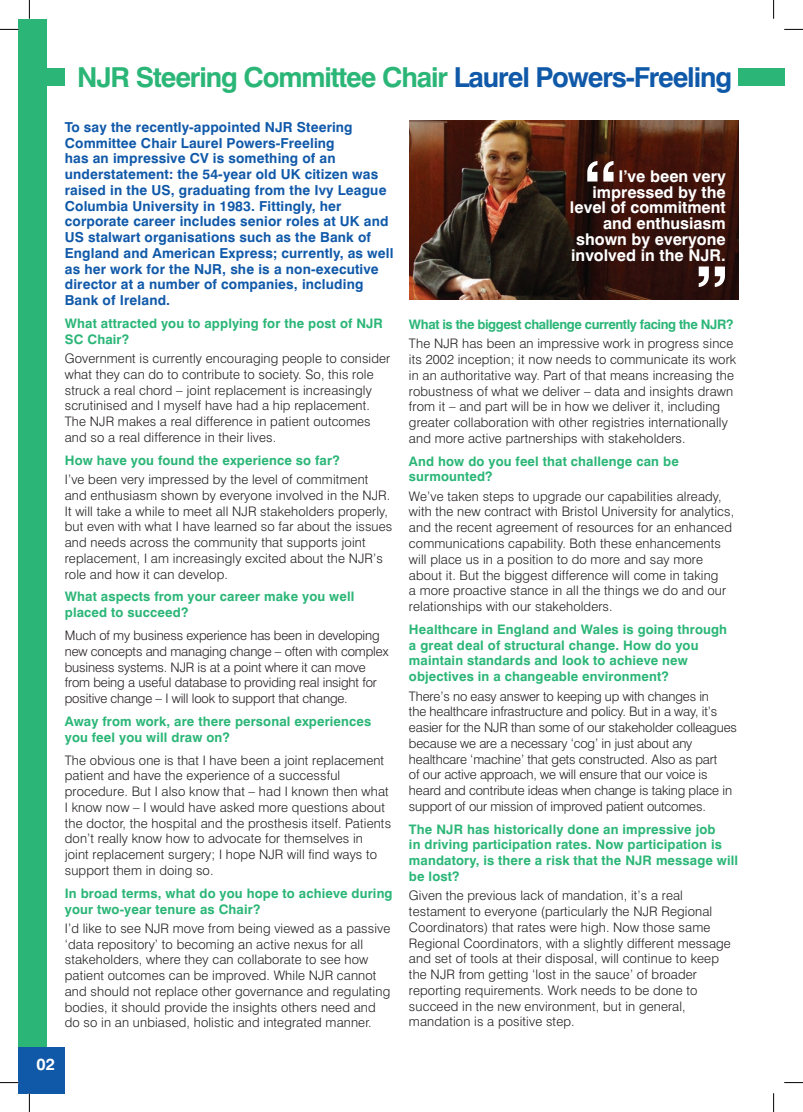
<style>
.page{position:relative;width:803px;height:1112px;background:#fff}
.page>*{position:absolute;margin:0;border:0;box-sizing:border-box;transform-origin:0 0}
.t1{font:700 74.75px "Swiss 721 BT";color:#fff}
.t2{font:700 27.5px "Swiss 721 BT";letter-spacing:-.04em;color:#2bb677}
.t3{font:700 16.25px/15.8px "Swiss 721 BT";color:#fff;text-align:right}
.t4{font:700 13.75px/15.8px "Swiss 721 BT";letter-spacing:.01em;color:#1059a9}
.t5{font:300 13.12px/15.8px "Swiss 721 BT";letter-spacing:.01em;color:#231f20}
.t6{font:300 13.12px/15.8px "Swiss 721 BT";letter-spacing:-.01em;color:#231f20}
.t7{font:700 13.12px/15.8px "Swiss 721 BT";letter-spacing:.01em;color:#2bb677}
.t8{font:700 13.12px "Swiss 721 BT";letter-spacing:-.03em;color:#2bb677}
.s1{color:#1059a9}
</style>
<div class="page">
<div style="left:19px;top:19px;width:28px;height:1073px;background:#2bb677"></div>
<div style="left:42px;top:68px;width:23px;height:18px;background:#2bb677"></div>
<div style="left:738px;top:68px;width:46px;height:18px;background:#2bb677"></div>
<div style="left:19px;top:1046px;width:46px;height:46px;background:#1059a9"></div>
<img style="left:409px;top:121px;width:329px;height:179px">
<svg style="left:0;top:29px;width:19px;height:1px"></svg>
<svg style="left:784px;top:29px;width:19px;height:1px"></svg>
<svg style="left:0;top:1081px;width:19px;height:2px"></svg>
<svg style="left:784px;top:1082px;width:19px;height:1px"></svg>
<svg style="left:29px;top:0;width:1px;height:19px"></svg>
<svg style="left:29px;top:1092px;width:1px;height:19px"></svg>
<svg style="left:773px;top:0;width:1px;height:19px"></svg>
<svg style="left:773px;top:1093px;width:1px;height:18px"></svg>
<h2 class="t2" style="left:77px;top:60px;width:656px">NJR Steering Committee Chair <span class="s1">Laurel Powers-Freeling</span></h2>
<p class="t4" style="left:65px;top:119px;width:330px">To say the recently-appointed NJR Steering Committee Chair Laurel Powers-Freeling<br>has an impressive CV is something of an understatement: the 54-year old UK citizen was raised in the US, graduating from the Ivy League Columbia University in 1983. Fittingly, her corporate career includes senior roles at UK and US stalwart organisations such as the Bank of England and American Express; currently, as well as her work for the NJR, she is a non-executive director at a number of companies, including Bank of Ireland.</p>
<p class="t7" style="left:65px;top:315px;width:320px">What attracted you to applying for the post of NJR<br>SC Chair?</p>
<p class="t5" style="left:65px;top:350px;width:327px">Government is currently encouraging people to consider what they can do to contribute to society. So, this role struck a real chord – joint replacement is increasingly scrutinised and I myself have had a hip replacement.<br>The NJR makes a real difference in patient outcomes and so a real difference in their lives.</p>
<p class="t7" style="left:65px;top:452px;width:276px">How have you found the experience so far?</p>
<p class="t5" style="left:65px;top:471px;width:329px">I’ve been very impressed by the level of commitment and enthusiasm shown by everyone involved in the NJR.<br>It will take a while to meet all NJR stakeholders properly, but even with what I have learned so far about the issues and needs across the community that supports joint replacement, I am increasingly excited about the NJR’s role and how it can develop.</p>
<p class="t7" style="left:65px;top:588px;width:291px">What aspects from your career make you well placed to succeed?</p>
<p class="t6" style="left:65px;top:627px;width:325px">Much of my business experience has been in developing new concepts and managing change – often with complex business systems. NJR is at a point where it can move from being a useful database to providing real insight for positive change – I will look to support that change.</p>
<p class="t7" style="left:65px;top:713px;width:308px">Away from work, are there personal experiences you feel you will draw on?</p>
<p class="t5" style="left:65px;top:751px;width:328px">The obvious one is that I have been a joint replacement patient and have the experience of a successful procedure. But I also know that – had I known then what I know now – I would have asked more questions about the doctor, the hospital and the prosthesis itself. Patients don’t really know how to advocate for themselves in<br>joint replacement surgery; I hope NJR will find ways to support them in doing so.</p>
<p class="t7" style="left:65px;top:884px;width:329px">In broad terms, what do you hope to achieve during your two-year tenure as Chair?</p>
<p class="t5" style="left:65px;top:919px;width:327px">I’d like to see NJR move from being viewed as a passive ‘data repository’ to becoming an active nexus for all stakeholders, where they can collaborate to see how patient outcomes can be improved. While NJR cannot and should not replace other governance and regulating bodies, it should provide the insights others need and do so in an unbiased, holistic and integrated manner.</p>
<h1 class="t1" style="left:584px;top:144px;width:34px">“</h1>
<p class="t3" style="left:570px;top:168px;width:157px">I’ve been very impressed by the level of commitment and enthusiasm shown by everyone involved in the NJR.</p>
<h1 class="t1" style="left:728px;top:304px;width:34px;rotate:-180deg">“</h1>
<p class="t8" style="left:409px;top:316px;width:326px">What is the biggest challenge currently facing the NJR?</p>
<p class="t5" style="left:409px;top:335px;width:329px">The NJR has been an impressive work in progress since its 2002 inception; it now needs to communicate its work in an authoritative way. Part of that means increasing the robustness of what we deliver – data and insights drawn from it – and part will be in how we deliver it, including greater collaboration with other registries internationally and more active partnerships with stakeholders.</p>
<p class="t7" style="left:409px;top:453px;width:271px">And how do you feel that challenge can be surmounted?</p>
<p class="t5" style="left:409px;top:488px;width:327px">We’ve taken steps to upgrade our capabilities already, with the new contract with Bristol University for analytics, and the recent agreement of resources for an enhanced communications capability. Both these enhancements will place us in a position to do more and say more about it. But the biggest difference will come in taking<br>a more proactive stance in all the things we do and our relationships with our stakeholders.</p>
<p class="t7" style="left:409px;top:621px;width:320px">Healthcare in England and Wales is going through a great deal of structural change. How do you maintain standards and look to achieve new objectives in a changeable environment?</p>
<p class="t6" style="left:409px;top:687px;width:329px">There’s no easy answer to keeping up with changes in<br>the healthcare infrastructure and policy. But in a way, it’s easier for the NJR than some of our stakeholder colleagues because we are a necessary ‘cog’ in just about any healthcare ‘machine’ that gets constructed. Also as part<br>of our active approach, we will ensure that our voice is heard and contribute ideas when change is taking place in support of our mission of improved patient outcomes.</p>
<p class="t7" style="left:409px;top:820px;width:331px">The NJR has historically done an impressive job<br>in driving participation rates. Now participation is mandatory, is there a risk that the NJR message will be lost?</p>
<p class="t5" style="left:409px;top:887px;width:323px">Given the previous lack of mandation, it’s a real testament to everyone (particularly the NJR Regional Coordinators) that rates were high. Now those same Regional Coordinators, with a slightly different message and set of tools at their disposal, will continue to keep the NJR from getting ‘lost in the sauce’ of broader reporting requirements. Work needs to be done to succeed in the new environment, but in general, mandation is a positive step.</p>
<p class="t3" style="left:36px;top:1056px;width:20px">02</p>
</div>
